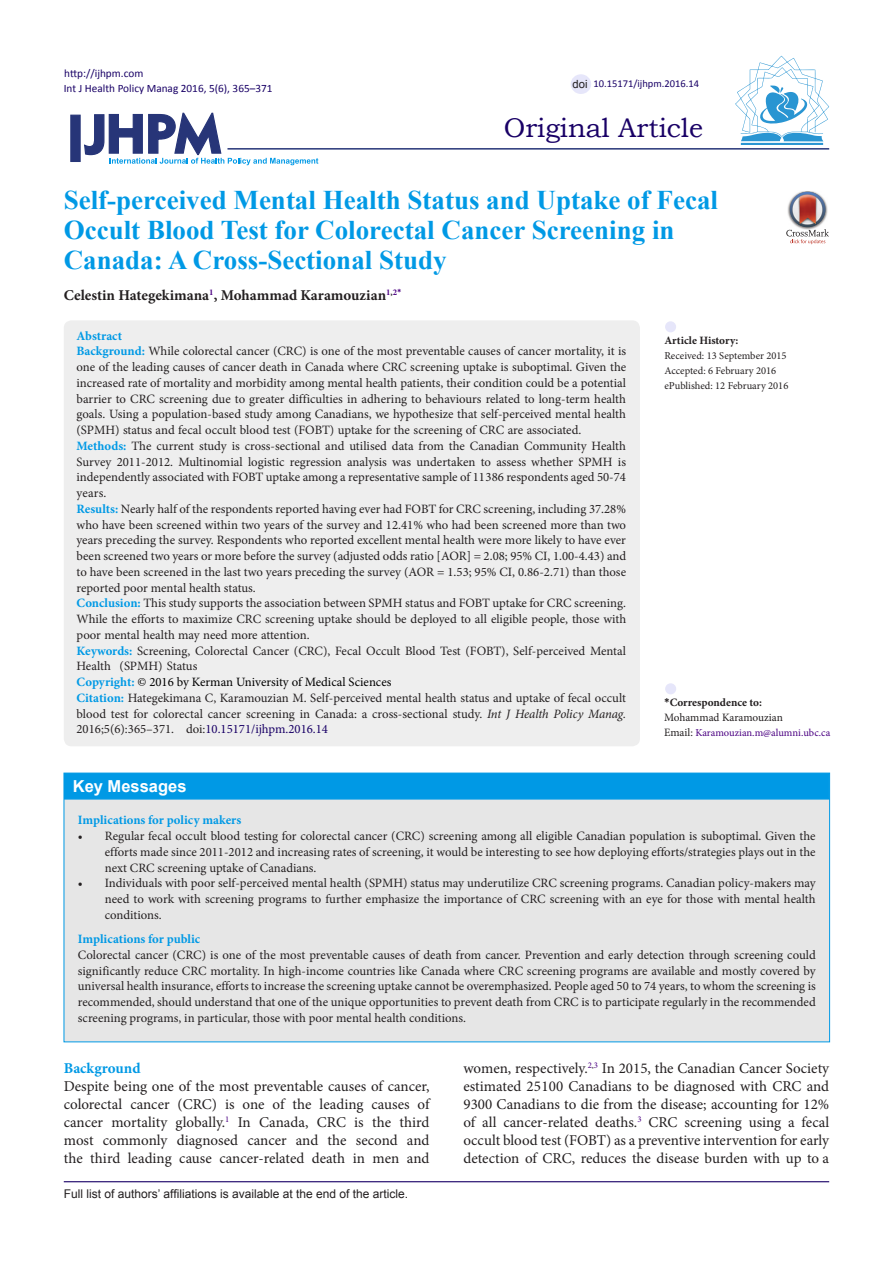
<style>
.page{position:relative;width:893px;height:1263px;background:#fff}
.page>*{position:absolute;margin:0;border:0;box-sizing:border-box;transform-origin:0 0}
.Default{font:700 27px/30px "Times New Roman";color:#0099e5}
.t1{font:27px "Bookman Old Style";color:#190066}
.t2{font:700 16.5px "Arial";color:#fff}
.t3{font:15px/18px "Minion Pro";color:#231f20;text-align:justify}
.Default-2{font:700 15px "Minion Pro";color:#231f20}
.t4{font:700 15px "Minion Pro";color:#0099e5}
.Default-3{font:12.75px/15.8px "Minion Pro";color:#231f20;text-align:justify}
.Default-4{font:700 12.75px "Minion Pro";color:#0099e5}
.Default-5{font:12.75px "Minion Pro";color:#000}
.t5{font:12px "Arial";color:#231f20}
.t6{font:11.25px "Calibri";color:#190066}
.t7{font:700 11.25px "Minion Pro";color:#231f20}
.t8{font:11.25px "Minion Pro";letter-spacing:-.005em;color:#231f20}
.t9{font:11.25px "Arial";color:#231f20}
.t10{font:10.5px "Minion Pro";color:#231f20}
.t11{font:10.5px "Minion Pro";color:#4b0082}
.t12{font:10.5px "Calibri";color:#190066}
.s1{font-weight:700;color:#0099e5}
.s2{font-style:italic}
.s3{color:#190066}
.s4{font-family:"Calibri"}
.s5{font-size:11.25px;color:#231f20}
</style>
<div class="page">
<svg style="left:84px;top:112px;width:234px;height:53px"></svg>
<div style="left:70px;top:115px;width:11px;height:47px;background:#273578;border:1px solid #273578"></div>
<hr style="left:227px;top:148px;width:602px;height:2px;background:#273578">
<div style="left:64px;top:320px;width:576px;height:426px;background:#eee;border-radius:8px"></div>
<div style="left:665px;top:683px;width:11px;height:11px;background:#e6e6fa;border-radius:50%"></div>
<div style="left:665px;top:321px;width:11px;height:11px;background:#e6e6fa;border-radius:50%"></div>
<hr style="left:64px;top:1181px;width:765px;height:1px;background:#190066">
<hr style="left:741px;top:143px;width:82px;height:2px;background:#2995d2">
<svg style="left:735px;top:56px;width:94px;height:85px"></svg>
<div style="left:571px;top:74px;width:20px;height:20px;background:#e6e6fa;border-radius:50%"></div>
<div style="left:64px;top:773px;width:766px;height:269px;background:#e6e6e6"></div>
<div style="left:64px;top:773px;width:766px;height:26px;background:#0099e5"></div>
<img style="left:801px;top:191px;width:13px;height:1px">
<svg style="left:786px;top:192px;width:43px;height:52px"></svg>
<p class="t6" style="left:64px;top:66px;width:81px">http://ijhpm.com</p>
<p class="t6" style="left:64px;top:81px;width:210px">Int J Health Policy Manag 2016, 5(6), 365–371</p>
<p class="t9" style="left:573px;top:76px;width:17px">doi</p>
<p class="t12" style="left:593px;top:77px;width:107px">10.15171/ijhpm.2016.14</p>
<p class="t1" style="left:504px;top:110px;width:201px">Original Article</p>
<p class="Default" style="left:64px;top:184px;width:656px">Self-perceived Mental Health Status and Uptake of Fecal<br>Occult Blood Test for Colorectal Cancer Screening in<br>Canada: A Cross-Sectional Study</p>
<p class="Default-2" style="left:64px;top:285px;width:339px">Celestin Hategekimana<sup>1</sup>, Mohammad Karamouzian<sup>1</sup><sup>,</sup><sup>2</sup><sup>*</sup></p>
<p class="Default-4" style="left:77px;top:327px;width:47px">Abstract</p>
<p class="Default-3" style="left:77px;top:343px;width:551px"><span class="s1">Background:</span> While colorectal cancer (CRC) is one of the most preventable causes of cancer mortality, it is one of the leading causes of cancer death in Canada where CRC screening uptake is suboptimal. Given the increased rate of mortality and morbidity among mental health patients, their condition could be a potential barrier to CRC screening due to greater difficulties in adhering to behaviours related to long-term health goals. Using a population-based study among Canadians, we hypothesize that self-perceived mental health (SPMH) status and fecal occult blood test (FOBT) uptake for the screening of CRC are associated.</p>
<p class="Default-3" style="left:77px;top:438px;width:551px"><span class="s1">Methods:</span> The current study is cross-sectional and utilised data from the Canadian Community Health Survey 2011-2012. Multinomial logistic regression analysis was undertaken to assess whether SPMH is independently associated with FOBT uptake among a representative sample of 11386 respondents aged 50-74 years.</p>
<p class="Default-3" style="left:77px;top:501px;width:551px"><span class="s1">Results:</span> Nearly half of the respondents reported having ever had FOBT for CRC screening, including 37.28% who have been screened within two years of the survey and 12.41% who had been screened more than two years preceding the survey. Respondents who reported excellent mental health were more likely to have ever been screened two years or more before the survey (adjusted odds ratio [AOR] = 2.08; 95% CI, 1.00-4.43) and to have been screened in the last two years preceding the survey (AOR = 1.53; 95% CI, 0.86-2.71) than those reported poor mental health status.</p>
<p class="Default-3" style="left:77px;top:595px;width:551px"><span class="s1">Conclusion:</span> This study supports the association between SPMH status and FOBT uptake for CRC screening.<br>While the efforts to maximize CRC screening uptake should be deployed to all eligible people, those with poor mental health may need more attention.</p>
<p class="Default-3" style="left:77px;top:643px;width:551px"><span class="s1">Keywords:</span> Screening, Colorectal Cancer (CRC), Fecal Occult Blood Test (FOBT), Self-perceived Mental<br>Health (SPMH) Status</p>
<p class="Default-5" style="left:77px;top:673px;width:316px"><span class="s1">Copyright:</span> © 2016 by Kerman University of Medical Sciences</p>
<p class="Default-3" style="left:77px;top:690px;width:551px"><span class="s1">Citation:</span> Hategekimana C, Karamouzian M. Self-perceived mental health status and uptake of fecal occult blood test for colorectal cancer screening in Canada: a cross-sectional study. <span class="s2">Int J Health Policy Manag.<br></span>2016;5(6):365–371. doi:<span class="s3">10.15171/ijhpm.2016.14</span></p>
<p class="t7" style="left:664px;top:695px;width:99px"><span class="s4">*</span>Correspondence to:</p>
<p class="t7" style="left:664px;top:333px;width:76px">Article History:</p>
<p class="t10" style="left:664px;top:349px;width:124px">Received: 13 September 2015</p>
<p class="t10" style="left:664px;top:364px;width:113px">Accepted: 6 February 2016</p>
<p class="t10" style="left:664px;top:379px;width:125px">ePublished: 12 February 2016</p>
<p class="t8" style="left:664px;top:710px;width:120px">Mohammad Karamouzian</p>
<p class="t11" style="left:664px;top:726px;width:168px"><span class="s5">Email:</span> Karamouzian.m@alumni.ubc.ca</p>
<p class="t2" style="left:73px;top:775px;width:115px">Key Messages</p>
<p class="Default-4" style="left:78px;top:811px;width:165px">Implications for policy makers</p>
<p class="Default-3" style="left:105px;top:828px;width:712px;text-indent:-27px">• Regular fecal occult blood testing for colorectal cancer (CRC) screening among all eligible Canadian population is suboptimal. Given the efforts made since 2011-2012 and increasing rates of screening, it would be interesting to see how deploying efforts/strategies plays out in the next CRC screening uptake of Canadians.</p>
<p class="Default-3" style="left:105px;top:875px;width:712px;text-indent:-27px">• Individuals with poor self-perceived mental health (SPMH) status may underutilize CRC screening programs. Canadian policy-makers may need to work with screening programs to further emphasize the importance of CRC screening with an eye for those with mental health conditions.</p>
<p class="Default-4" style="left:78px;top:930px;width:124px">Implications for public</p>
<p class="Default-3" style="left:78px;top:947px;width:739px">Colorectal cancer (CRC) is one of the most preventable causes of death from cancer. Prevention and early detection through screening could significantly reduce CRC mortality. In high-income countries like Canada where CRC screening programs are available and mostly covered by universal health insurance, efforts to increase the screening uptake cannot be overemphasized. People aged 50 to 74 years, to whom the screening is recommended, should understand that one of the unique opportunities to prevent death from CRC is to participate regularly in the recommended screening programs, in particular, those with poor mental health conditions.</p>
<p class="t4" style="left:64px;top:1058px;width:78px">Background</p>
<p class="t3" style="left:64px;top:1077px;width:367px">Despite being one of the most preventable causes of cancer, colorectal cancer (CRC) is one of the leading causes of cancer mortality globally.<sup>1</sup> In Canada, CRC is the third most commonly diagnosed cancer and the second and the third leading cause cancer-related death in men and</p>
<p class="t5" style="left:64px;top:1186px;width:346px">Full list of authors’ affiliations is available at the end of the article.</p>
<p class="t3" style="left:463px;top:1059px;width:367px">women, respectively.<sup>2</sup><sup>,</sup><sup>3</sup> In 2015, the Canadian Cancer Society estimated 25100 Canadians to be diagnosed with CRC and 9300 Canadians to die from the disease; accounting for 12% of all cancer-related deaths.<sup>3</sup> CRC screening using a fecal occult blood test (FOBT) as a preventive intervention for early detection of CRC, reduces the disease burden with up to a</p>
</div>
